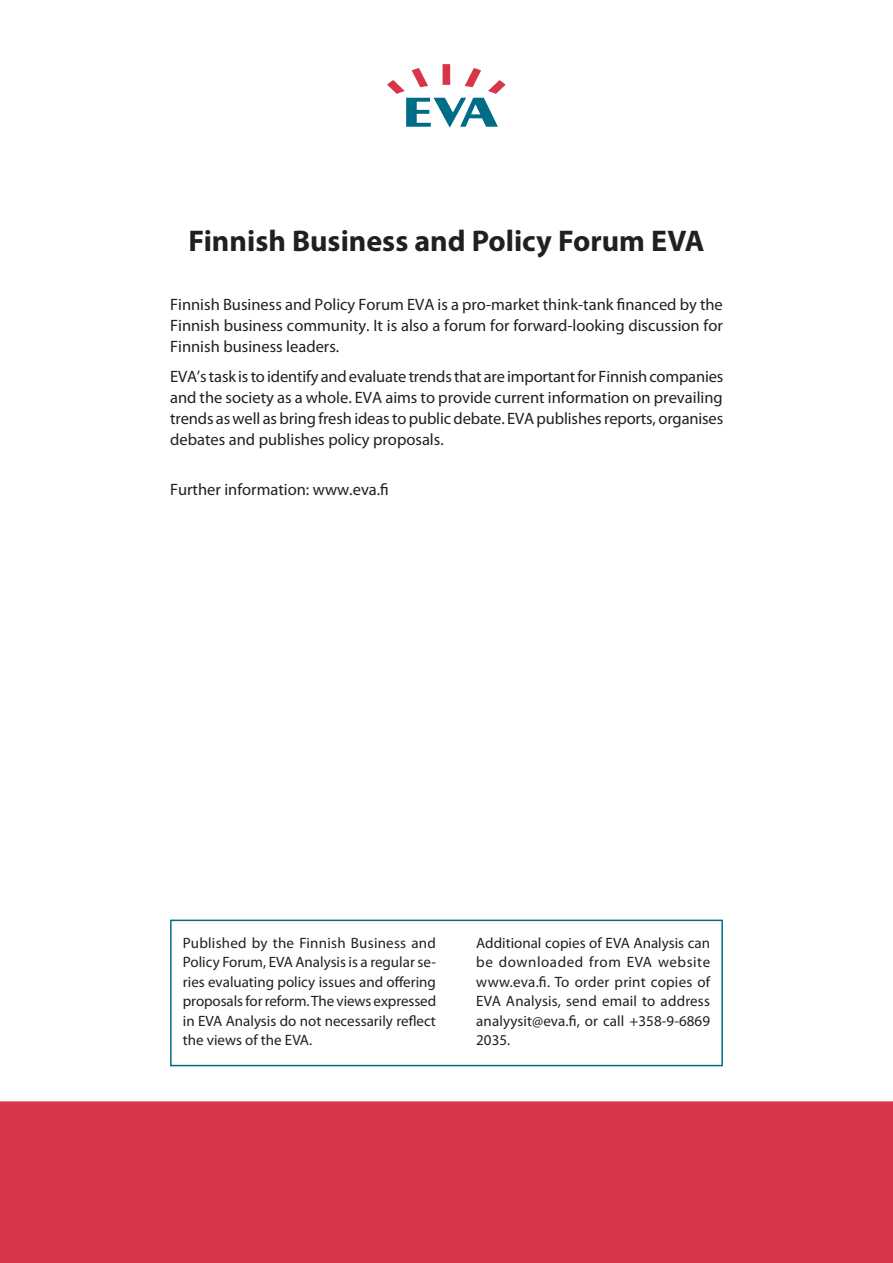
<style>
.page{position:relative;width:893px;height:1263px;background:#fff}
.page>*{position:absolute;margin:0;border:0;box-sizing:border-box;transform-origin:0 0}
.t1{font:700 30px "Myriad Pro";color:#231f20}
.t2{font:16.5px/21px "Myriad Pro";color:#231f20;text-align:justify}
.t3{font:15px/19.5px "Myriad Pro";color:#231f20;text-align:justify}
</style>
<div class="page">
<div style="left:170px;top:920px;width:553px;height:146px;border:2px solid #006d88"></div>
<svg style="left:387px;top:64px;width:119px;height:64px"></svg>
<div style="left:0;top:1101px;width:893px;height:162px;background:#d83749"></div>
<h1 class="t1" style="left:189px;top:224px;width:517px">Finnish Business and Policy Forum EVA</h1>
<p class="t2" style="left:170px;top:294px;width:554px">Finnish Business and Policy Forum EVA is a pro-market think-tank financed by the Finnish business community. It is also a forum for forward-looking discussion for Finnish business leaders.</p>
<p class="t2" style="left:170px;top:366px;width:555px">EVA’s task is to identify and evaluate trends that are important for Finnish companies and the society as a whole. EVA aims to provide current information on prevailing trends as well as bring fresh ideas to public debate. EVA publishes reports, organises debates and publishes policy proposals.</p>
<p class="t2" style="left:170px;top:479px;width:220px">Further information: www.eva.fi</p>
<p class="t3" style="left:183px;top:933px;width:255px">Published by the Finnish Business and Policy Forum, EVA Analysis is a regular se&shy;ries evaluating policy issues and offering proposals for reform. The views expressed in EVA Analysis do not necessarily reflect the views of the EVA.</p>
<p class="t3" style="left:476px;top:933px;width:236px">Additional copies of EVA Analysis can be downloaded from EVA website www.eva.fi. To order print copies of EVA Analysis, send email to address analyysit@eva.fi, or call +358-9-6869<br>2035.</p>
</div>
